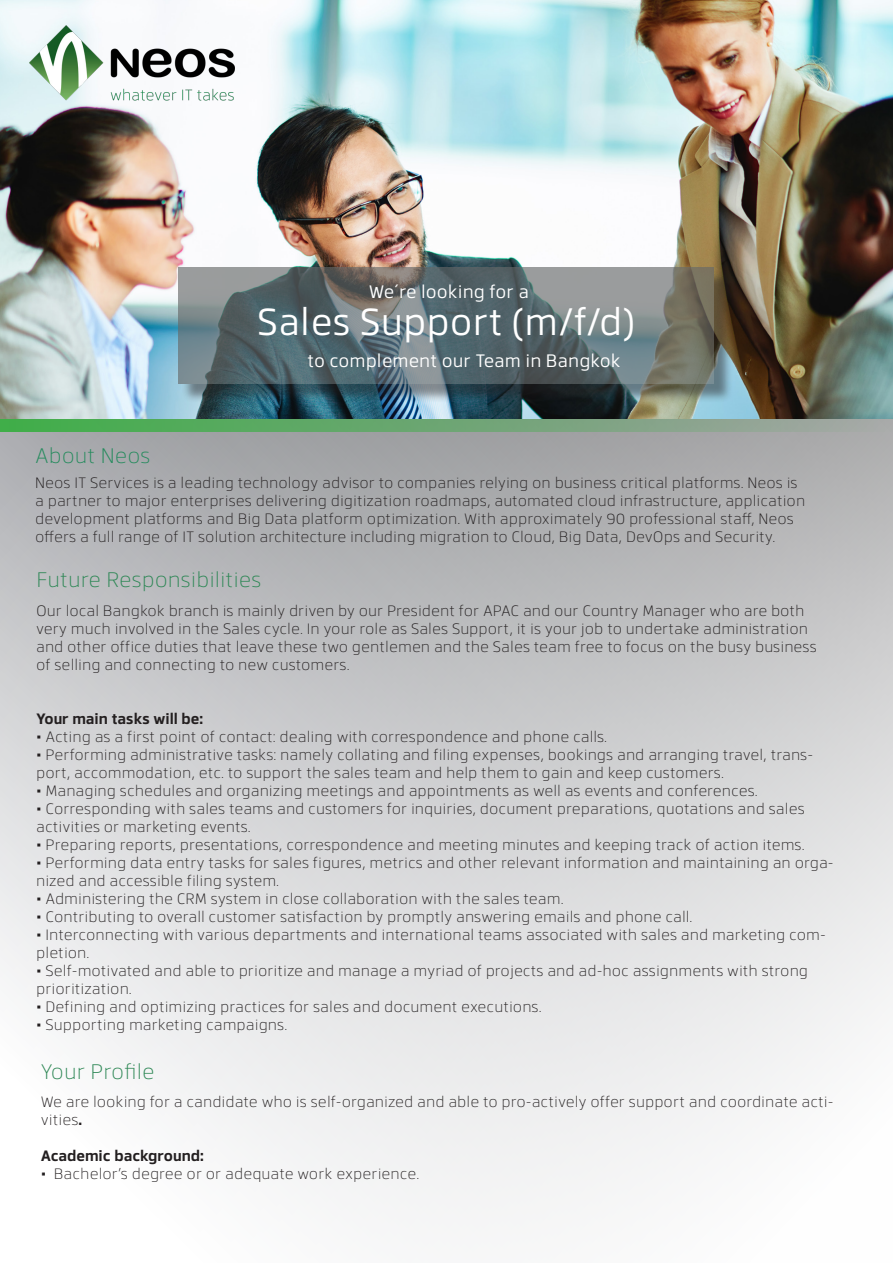
<style>
.page{position:relative;width:893px;height:1263px;background:#fff}
.page>*{position:absolute;margin:0;border:0;box-sizing:border-box;transform-origin:0 0}
.t1{font:37.5px "Facto";color:#fff}
.t2{font:300 21px "Facto";color:#2d8755}
.t3{font:300 21px "Facto";color:#258b5d}
.t4{font:18px "Facto";color:#fff}
.Textabsatz_ohne_Liga{font:300 15px/18px "Facto";color:#231f20}
.About_Spalte{font:300 15px/18px "Facto";color:#231f20}
.Textabsatz_ohne_Liga-2{font:700 15px "Facto";color:#231f20}
.s1{font-weight:700}
</style>
<div class="page">
<div style="left:0;top:418px;width:893px;height:845px;background:linear-gradient(to bottom,#a9aaac,#fff)"></div>
<svg style="left:0;top:418px;width:893px;height:14px"></svg>
<img style="left:0;top:0;width:893px;height:418px">
<div style="left:181px;top:270px;width:552px;height:133px;background:#231f20;opacity:.75"></div>
<svg style="left:179px;top:268px;width:535px;height:116px"></svg>
<img style="left:29px;top:25px;width:206px;height:78px">
<p class="t4" style="left:369px;top:278px;width:162px">We´re looking for a</p>
<p class="t1" style="left:257px;top:294px;width:380px">Sales Support (m/f/d)</p>
<p class="t3" style="left:35px;top:441px;width:117px">About Neos</p>
<p class="t4" style="left:307px;top:348px;width:315px">to complement our Team in Bangkok</p>
<p class="About_Spalte" style="left:35px;top:473px;width:772px">Neos IT Services is a leading technology advisor to companies relying on business critical platforms. Neos is a partner to major enterprises delivering digitization roadmaps, automated cloud infrastructure, application development platforms and Big Data platform optimization. With approximately 90 professional staff, Neos offers a full range of IT solution architecture including migration to Cloud, Big Data, DevOps and Security.</p>
<p class="t2" style="left:36px;top:565px;width:226px">Future Responsibilities</p>
<p class="Textabsatz_ohne_Liga" style="left:36px;top:601px;width:782px">Our local Bangkok branch is mainly driven by our President for APAC and our Country Manager who are both very much involved in the Sales cycle. In your role as Sales Support, it is your job to undertake administration and other office duties that leave these two gentlemen and the Sales team free to focus on the busy business of selling and connecting to new customers.</p>
<p class="Textabsatz_ohne_Liga-2" style="left:36px;top:707px;width:169px">Your main tasks will be:</p>
<p class="Textabsatz_ohne_Liga" style="left:36px;top:727px;width:573px">• Acting as a first point of contact: dealing with correspondence and phone calls.</p>
<p class="Textabsatz_ohne_Liga" style="left:36px;top:745px;width:779px">• Performing administrative tasks: namely collating and filing expenses, bookings and arranging travel, trans&shy;port, accommodation, etc. to support the sales team and help them to gain and keep customers.</p>
<p class="Textabsatz_ohne_Liga" style="left:36px;top:781px;width:723px">• Managing schedules and organizing meetings and appointments as well as events and conferences.</p>
<p class="Textabsatz_ohne_Liga" style="left:36px;top:799px;width:770px">• Corresponding with sales teams and customers for inquiries, document preparations, quotations and sales activities or marketing events.</p>
<p class="Textabsatz_ohne_Liga" style="left:36px;top:835px;width:770px">• Preparing reports, presentations, correspondence and meeting minutes and keeping track of action items.</p>
<p class="Textabsatz_ohne_Liga" style="left:36px;top:853px;width:799px">• Performing data entry tasks for sales figures, metrics and other relevant information and maintaining an orga&shy;nized and accessible filing system.</p>
<p class="Textabsatz_ohne_Liga" style="left:36px;top:889px;width:529px">• Administering the CRM system in close collaboration with the sales team.</p>
<p class="Textabsatz_ohne_Liga" style="left:36px;top:907px;width:658px">• Contributing to overall customer satisfaction by promptly answering emails and phone call.</p>
<p class="Textabsatz_ohne_Liga" style="left:36px;top:925px;width:791px">• Interconnecting with various departments and international teams associated with sales and marketing com&shy;pletion.</p>
<p class="Textabsatz_ohne_Liga" style="left:36px;top:961px;width:773px">• Self-motivated and able to prioritize and manage a myriad of projects and ad-hoc assignments with strong prioritization.</p>
<p class="Textabsatz_ohne_Liga" style="left:36px;top:997px;width:507px">• Defining and optimizing practices for sales and document executions.</p>
<p class="Textabsatz_ohne_Liga" style="left:36px;top:1015px;width:253px">• Supporting marketing campaigns.</p>
<p class="t2" style="left:40px;top:1056px;width:116px">Your Profile</p>
<p class="Textabsatz_ohne_Liga" style="left:41px;top:1092px;width:794px">We are looking for a candidate who is self-organized and able to pro-actively offer support and coordinate acti&shy;vities<span class="s1">.</span></p>
<p class="Textabsatz_ohne_Liga-2" style="left:41px;top:1144px;width:165px">Academic background:</p>
<p class="Textabsatz_ohne_Liga" style="left:41px;top:1164px;width:380px">• Bachelor’s degree or or adequate work experience.</p>
</div>
